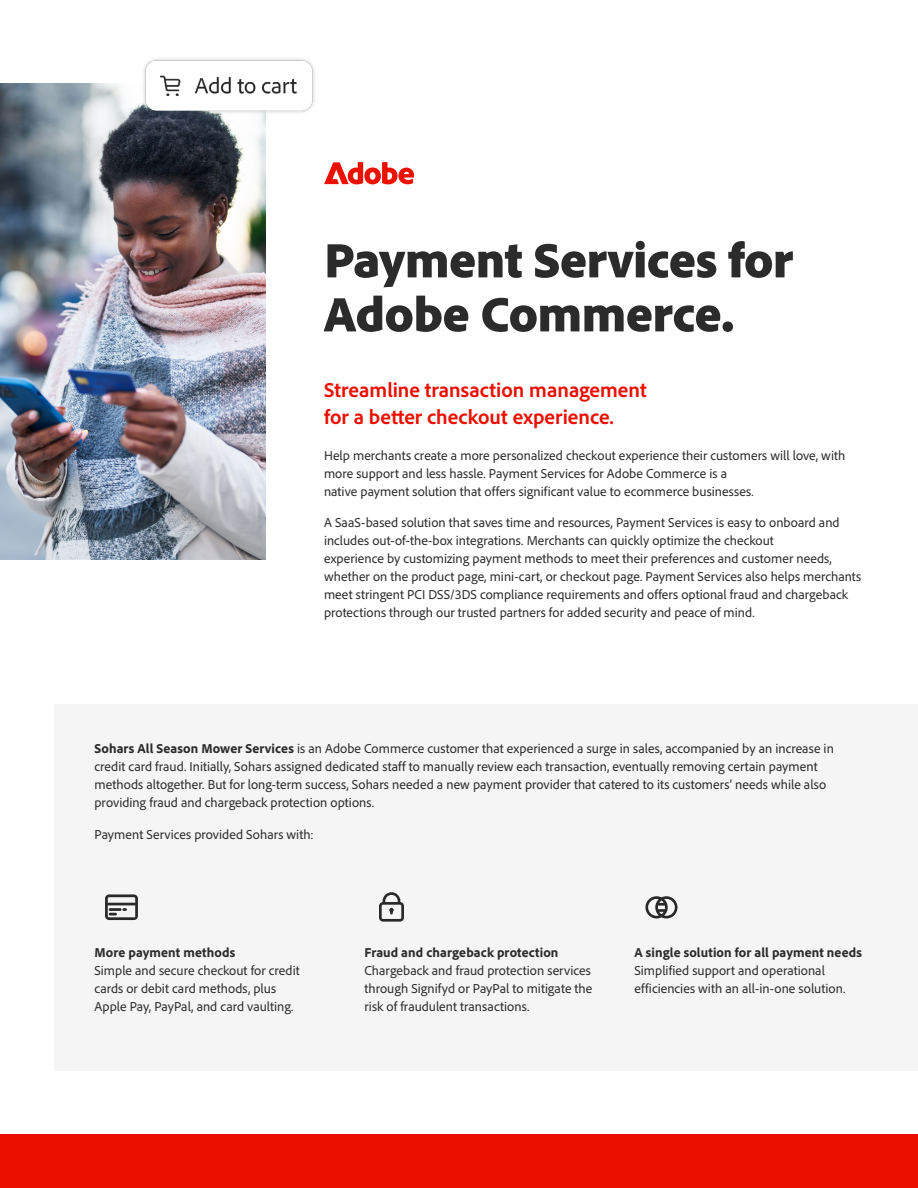
<style>
.page{position:relative;width:918px;height:1188px;background:#fff}
.page>*{position:absolute;margin:0;border:0;box-sizing:border-box;transform-origin:0 0}
.t1{font:900 51px/54px "Adobe Clean";letter-spacing:-.01em;color:#2b2b2b}
.t2{font:700 21px/27px "Adobe Clean";color:#eb0f00}
.t3{font:13.5px/18px "Adobe Clean";letter-spacing:.005em;color:#2b2b2b}
.t4{font:13.5px/18px "Adobe Clean";letter-spacing:.005em;color:#2c2c2c}
.t5{font:800 13.5px "Adobe Clean";letter-spacing:.01em;color:#2c2c2c}
.s1{font-weight:800}
</style>
<div class="page">
<div style="left:54px;top:704px;width:864px;height:366px;background:#f5f5f5"></div>
<div style="left:0;top:1134px;width:918px;height:54px;background:#eb0f00"></div>
<img style="left:0;top:84px;width:266px;height:475px">
<svg style="left:105px;top:894px;width:33px;height:26px"></svg>
<svg style="left:379px;top:892px;width:25px;height:30px"></svg>
<svg style="left:645px;top:896px;width:33px;height:23px"></svg>
<svg style="left:324px;top:162px;width:90px;height:22px"></svg>
<img style="left:140px;top:58px;width:175px;height:58px">
<h1 class="t1" style="left:324px;top:231px;width:470px">Payment Services for<br>Adobe Commerce.</h1>
<h2 class="t2" style="left:324px;top:376px;width:324px">Streamline transaction management for a better checkout experience.</h2>
<p class="t3" style="left:324px;top:446px;width:523px">Help merchants create a more personalized checkout experience their customers will love, with more support and less hassle. Payment Services for Adobe Commerce is a<br>native payment solution that offers significant value to ecommerce businesses.</p>
<p class="t3" style="left:324px;top:513px;width:539px">A SaaS-based solution that saves time and resources, Payment Services is easy to onboard and includes out-of-the-box integrations. Merchants can quickly optimize the checkout<br>experience by customizing payment methods to meet their preferences and customer needs, whether on the product page, mini-cart, or checkout page. Payment Services also helps merchants meet stringent PCI DSS/3DS compliance requirements and offers optional fraud and chargeback protections through our trusted partners for added security and peace of mind.</p>
<p class="t3" style="left:94px;top:739px;width:741px"><span class="s1">Sohars All Season Mower Services</span> is an Adobe Commerce customer that experienced a surge in sales, accompanied by an increase in credit card fraud. Initially, Sohars assigned dedicated staff to manually review each transaction, eventually removing certain payment methods altogether. But for long-term success, Sohars needed a new payment provider that catered to its customers’ needs while also providing fraud and chargeback protection options.</p>
<p class="t3" style="left:94px;top:825px;width:221px">Payment Services provided Sohars with:</p>
<p class="t5" style="left:94px;top:943px;width:142px">More payment methods</p>
<p class="t4" style="left:94px;top:961px;width:207px">Simple and secure checkout for credit cards or debit card methods, plus<br>Apple Pay, PayPal, and card vaulting.</p>
<p class="t5" style="left:364px;top:943px;width:195px">Fraud and chargeback protection</p>
<p class="t4" style="left:364px;top:961px;width:229px;text-align:justify">Chargeback and fraud protection services through Signifyd or PayPal to mitigate the risk of fraudulent transactions.</p>
<p class="t5" style="left:634px;top:943px;width:229px">A single solution for all payment needs</p>
<p class="t4" style="left:634px;top:961px;width:212px">Simplified support and operational efficiencies with an all-in-one solution.</p>
</div>
